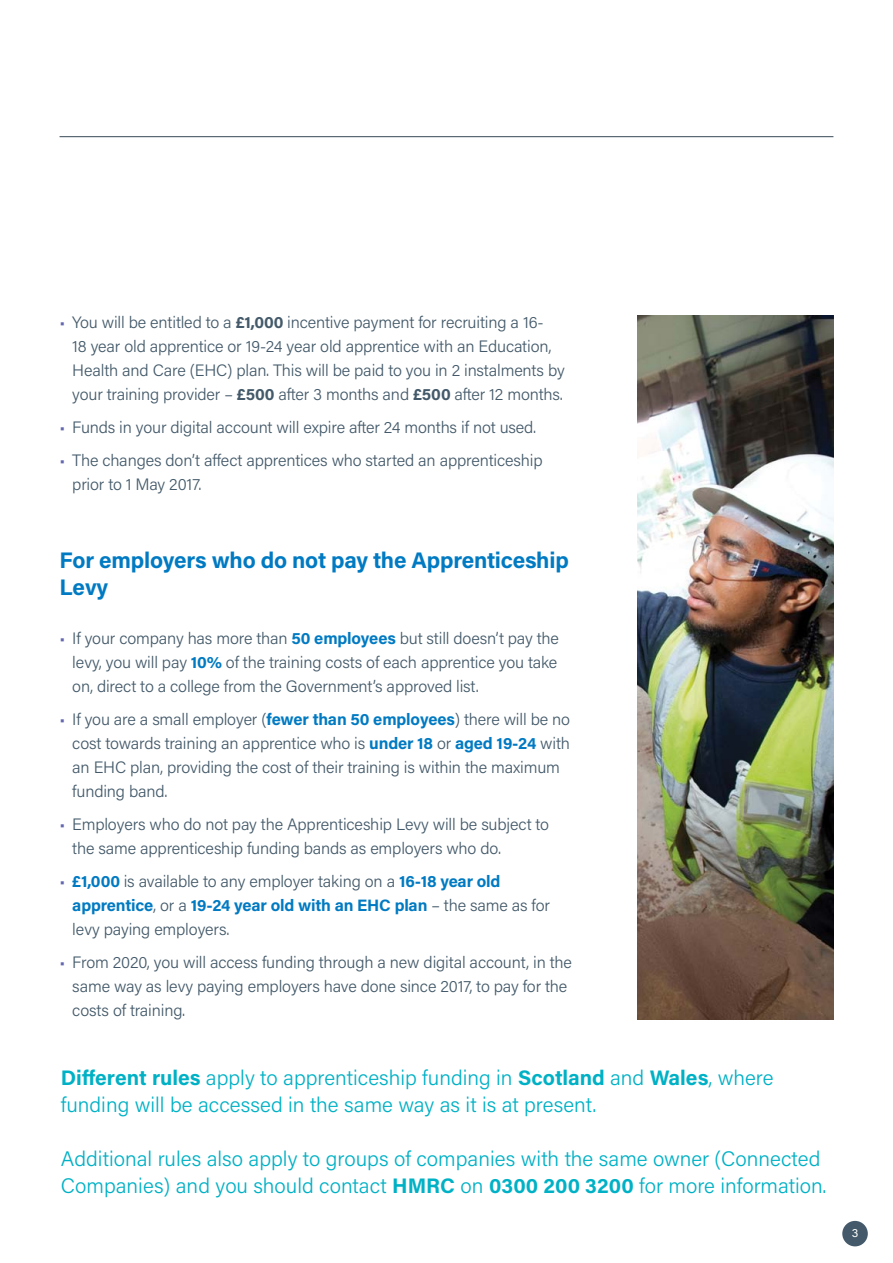
<style>
.page{position:relative;width:893px;height:1263px;background:#fff}
.page>*{position:absolute;margin:0;border:0;box-sizing:border-box;transform-origin:0 0}
.t1{font:700 22.5px/27px "Acumin Pro";letter-spacing:-.01em;color:#007ac2}
.t2{font:300 21px/27px "Acumin Pro";color:#00b1c5}
.t3{font:300 16.5px/24px "Acumin Pro";letter-spacing:-.01em;color:#445a6a}
.t4{font:12px "Acumin Pro";color:#fff}
.s1{color:#6166af}
.s2{font-weight:700}
.s3{font-weight:700;color:#007ac2}
</style>
<div class="page">
<div style="left:842px;top:1221px;width:26px;height:25px;background:#445a6a;border-radius:50%"></div>
<hr style="left:60px;top:136px;width:773px;height:1px;background:#4d5d68">
<img style="left:638px;top:316px;width:195px;height:704px">
<p class="t3" style="left:72px;top:310px;width:494px;text-indent:-13px"><span class="s1">•</span> You will be entitled to a <span class="s2">£1,000</span> incentive payment for recruiting a 16-<br>18 year old apprentice or 19-24 year old apprentice with an Education, Health and Care (EHC) plan. This will be paid to you in 2 instalments by your training provider – <span class="s2">£500</span> after 3 months and <span class="s2">£500</span> after 12 months.</p>
<p class="t3" style="left:60px;top:415px;width:478px"><span class="s1">•</span> Funds in your digital account will expire after 24 months if not used.</p>
<p class="t3" style="left:72px;top:448px;width:472px;text-indent:-13px"><span class="s1">•</span> The changes don’t affect apprentices who started an apprenticeship prior to 1 May 2017.</p>
<p class="t1" style="left:60px;top:545px;width:511px">For employers who do not pay the Apprenticeship<br>Levy</p>
<p class="t3" style="left:72px;top:625px;width:488px;text-align:justify;text-indent:-13px"><span class="s1">•</span> If your company has more than <span class="s3">50 employees</span> but still doesn’t pay the levy, you will pay <span class="s3">10%</span> of the training costs of each apprentice you take on, direct to a college from the Government’s approved list.</p>
<p class="t3" style="left:72px;top:706px;width:499px;text-indent:-13px"><span class="s1">•</span> If you are a small employer (<span class="s3">fewer than 50 employees</span>) there will be no cost towards training an apprentice who is <span class="s3">under 18</span> or <span class="s3">aged 19-24</span> with an EHC plan, providing the cost of their training is within the maximum funding band.</p>
<p class="t3" style="left:72px;top:811px;width:478px;text-indent:-13px"><span class="s1">•</span> Employers who do not pay the Apprenticeship Levy will be subject to the same apprenticeship funding bands as employers who do.</p>
<p class="t3" style="left:72px;top:868px;width:479px;text-indent:-13px"><span class="s1">•</span> <span class="s3">£1,000</span> is available to any employer taking on a <span class="s3">16-18 year old apprentice</span>, or a <span class="s3">19-24 year old with an EHC plan</span> – the same as for levy paying employers.</p>
<p class="t3" style="left:72px;top:949px;width:501px;text-indent:-13px"><span class="s1">•</span> From 2020, you will access funding through a new digital account, in the same way as levy paying employers have done since 2017, to pay for the costs of training.</p>
<p class="t2" style="left:61px;top:1063px;width:714px"><span class="s2">Different rules</span> apply to apprenticeship funding in <span class="s2">Scotland</span> and <span class="s2">Wales</span>, where funding will be accessed in the same way as it is at present.</p>
<p class="t2" style="left:61px;top:1144px;width:767px">Additional rules also apply to groups of companies with the same owner (Connected<br>Companies) and you should contact <span class="s2">HMRC</span> on <span class="s2">0300 200 3200</span> for more information.</p>
<p class="t4" style="left:852px;top:1225px;width:8px">3</p>
</div>
